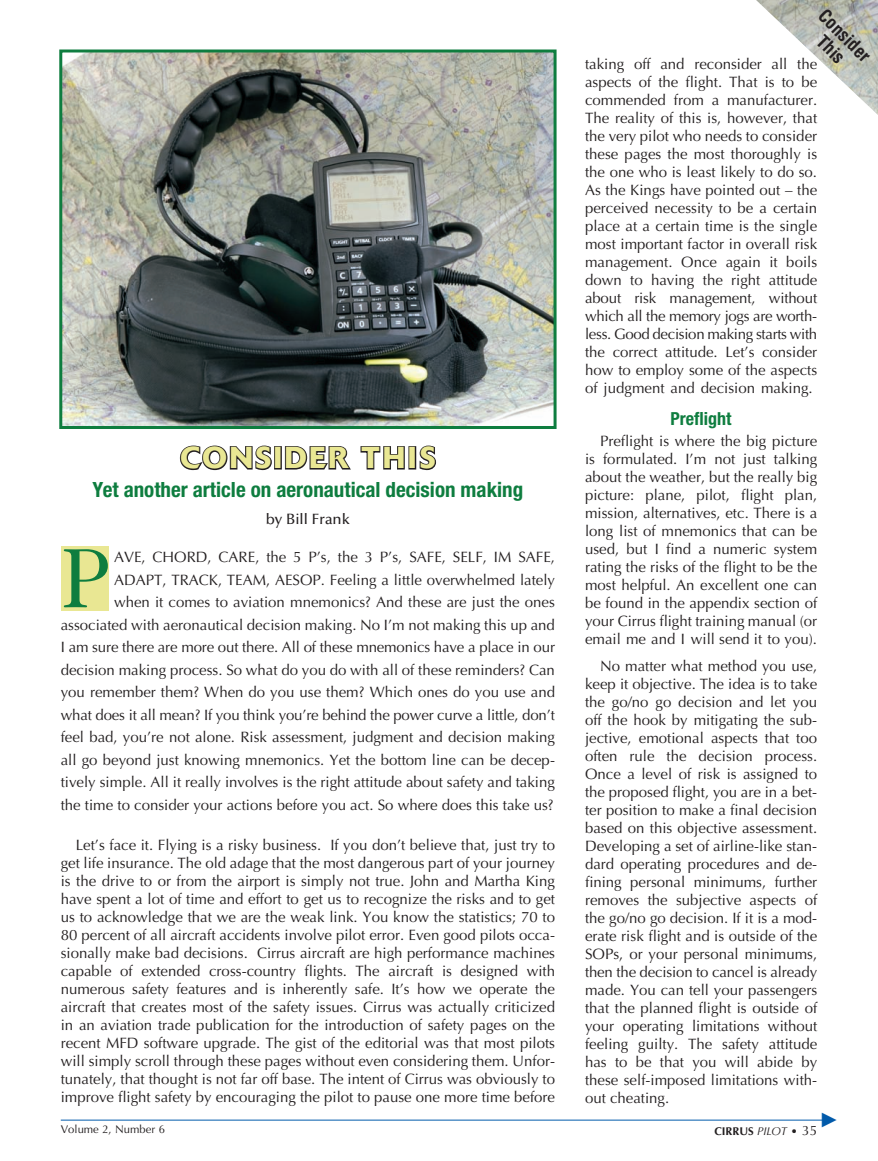
<style>
.page{position:relative;width:878px;height:1161px;background:#fff}
.page>*{position:absolute;margin:0;border:0;box-sizing:border-box;transform-origin:0 0}
.Intro_Paragraph{font:85.2px "Caslon Two Twenty Four";color:#0e7d3f}
.t1{font:500 30px "Delta";letter-spacing:.07em;color:#e9e793}
.Banner{font:700 condensed 21px "Helvetica Neue";color:#0e7d3f}
.t2{font:700 condensed 18px "Helvetica";color:#231f20}
.Heading{font:700 condensed 18px "Helvetica Neue";color:#0e7d3f}
.Intro_Paragraph-2{font:15px/18px "Optima";color:#231f20;text-align:justify}
.Heading_Paragraph{font:15px/18px "Optima";color:#231f20;text-align:justify}
.Author{font:500 15px "Optima";color:#231f20}
.t3{font:11.25px "Optima";color:#231f20}
.t4{font:700 11.25px "Optima";color:#231f20}
.s1{font-weight:400;font-style:italic}
.s2{font-weight:400}
.s3{font-weight:400;font-size:13.5px}
</style>
<div class="page">
<hr style="left:61px;top:1120px;width:763px;height:1px;background:#015aaa">
<img style="left:756px;top:0;width:122px;height:115px">
<img style="left:63px;top:54px;width:489px;height:371px">
<div style="left:59px;top:50px;width:497px;height:379px;border:3px solid #0e7d3f"></div>
<svg style="left:179px;top:445px;width:93px;height:26px"></svg>
<div style="left:274px;top:446px;width:8px;height:24px;border:2px solid #231f20"></div>
<svg style="left:284px;top:446px;width:67px;height:24px"></svg>
<svg style="left:360px;top:446px;width:45px;height:24px"></svg>
<div style="left:408px;top:446px;width:8px;height:24px;border:2px solid #231f20"></div>
<svg style="left:419px;top:445px;width:17px;height:26px"></svg>
<div style="left:61px;top:546px;width:47px;height:64px;background:#e9e793"></div>
<svg style="left:108px;top:548px;width:1px;height:60px"></svg>
<p class="t1" style="left:180px;top:440px;width:257px">CONSIDER THIS</p>
<p class="Banner" style="left:93px;top:477px;width:432px">Yet another article on aeronautical decision making</p>
<p class="Author" style="left:266px;top:510px;width:86px">by Bill Frank</p>
<p class="Intro_Paragraph" style="left:61px;top:529px;width:50px">P</p>
<p class="Intro_Paragraph-2" style="left:61px;top:546px;width:496px;line-height:22.5px;text-align:right">AVE, CHORD, CARE, the 5 P’s, the 3 P’s, SAFE, SELF, IM SAFE, ADAPT, TRACK, TEAM, AESOP. Feeling a little overwhelmed lately<br>when it comes to aviation mnemonics? And these are just the ones associated with aeronautical decision making. No I’m not making this up and I am sure there are more out there. All of these mnemonics have a place in our decision making process. So what do you do with all of these reminders? Can you remember them? When do you use them? Which ones do you use and what does it all mean? If you think you’re behind the power curve a little, don’t feel bad, you’re not alone. Risk assessment, judgment and decision making all go beyond just knowing mnemonics. Yet the bottom line can be decep&shy;tively simple. All it really involves is the right attitude about safety and taking the time to consider your actions before you act. So where does this take us?</p>
<p class="Intro_Paragraph-2" style="left:61px;top:836px;width:496px;text-indent:15px">Let’s face it. Flying is a risky business. If you don’t believe that, just try to get life insurance. The old adage that the most dangerous part of your journey is the drive to or from the airport is simply not true. John and Martha King have spent a lot of time and effort to get us to recognize the risks and to get us to acknowledge that we are the weak link. You know the statistics; 70 to 80 percent of all aircraft accidents involve pilot error. Even good pilots occa&shy;sionally make bad decisions. Cirrus aircraft are high performance machines capable of extended cross-country flights. The aircraft is designed with numerous safety features and is inherently safe. It’s how we operate the aircraft that creates most of the safety issues. Cirrus was actually criticized in an aviation trade publication for the introduction of safety pages on the recent MFD software upgrade. The gist of the editorial was that most pilots will simply scroll through these pages without even considering them. Unfor&shy;tunately, that thought is not far off base. The intent of Cirrus was obviously to improve flight safety by encouraging the pilot to pause one more time before</p>
<p class="t2" style="left:829px;top:5px;width:66px;rotate:45deg">Consider</p>
<p class="t2" style="left:827px;top:31px;width:32px;rotate:45deg">This</p>
<p class="Intro_Paragraph-2" style="left:585px;top:55px;width:234px">taking off and reconsider all the aspects of the flight. That is to be commended from a manufacturer.<br>The reality of this is, however, that the very pilot who needs to consider these pages the most thoroughly is the one who is least likely to do so.<br>As the Kings have pointed out – the perceived necessity to be a certain place at a certain time is the single most important factor in overall risk management. Once again it boils down to having the right attitude about risk management, without which all the memory jogs are worth&shy;less. Good decision making starts with the correct attitude. Let’s consider how to employ some of the aspects of judgment and decision making.</p>
<p class="Heading" style="left:670px;top:407px;width:62px">Preflight</p>
<p class="Heading_Paragraph" style="left:585px;top:432px;width:234px;text-indent:15px">Preflight is where the big picture is formulated. I’m not just talking about the weather, but the really big picture: plane, pilot, flight plan, mission, alternatives, etc. There is a long list of mnemonics that can be used, but I find a numeric system rating the risks of the flight to be the most helpful. An excellent one can be found in the appendix section of your Cirrus flight training manual (or email me and I will send it to you).</p>
<p class="Intro_Paragraph-2" style="left:585px;top:657px;width:234px;text-indent:15px">No matter what method you use, keep it objective. The idea is to take the go/no go decision and let you off the hook by mitigating the sub&shy;jective, emotional aspects that too often rule the decision process.<br>Once a level of risk is assigned to the proposed flight, you are in a bet&shy;ter position to make a final decision based on this objective assessment.<br>Developing a set of airline-like stan&shy;dard operating procedures and de&shy;fining personal minimums, further removes the subjective aspects of the go/no go decision. If it is a mod&shy;erate risk flight and is outside of the SOPs, or your personal minimums, then the decision to cancel is already made. You can tell your passengers that the planned flight is outside of your operating limitations without feeling guilty. The safety attitude has to be that you will abide by these self-imposed limitations with&shy;out cheating.</p>
<p class="t3" style="left:61px;top:1123px;width:106px">Volume 2, Number 6</p>
<p class="t4" style="left:714px;top:1124px;width:104px">CIRRUS <span class="s1">PILOT</span> <span class="s2">•</span> <span class="s3">35</span></p>
</div>
